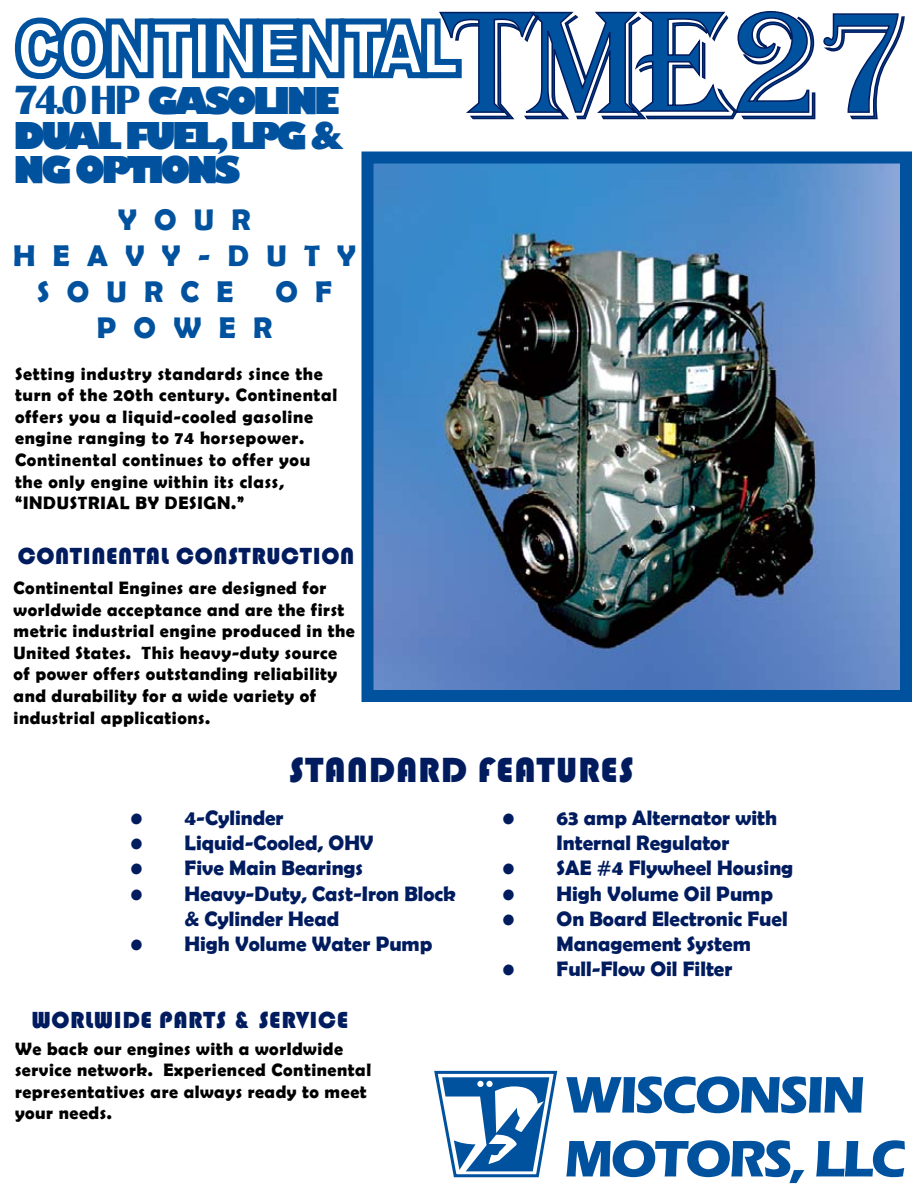
<style>
.page{position:relative;width:918px;height:1188px;background:#fff}
.page>*{position:absolute;margin:0;border:0;box-sizing:border-box;transform-origin:0 0}
.t1{font:159px "Algerian";letter-spacing:-.05em;color:#00529f}
.t2{font:700 53.25px/63.9px "Eras ITC";letter-spacing:-.05em;color:#00529f}
.t3{font:800 36px/34.5px "Gill Sans";letter-spacing:-.12em;color:#00529f;text-align:justify}
.t4{font:36px "Bauhaus 93";letter-spacing:.025em;color:#001c5f}
.t5{font:700 30px "Berlin Sans FB Demi";letter-spacing:.575em;color:#00529f}
.t6{font:24px "Bauhaus 93";letter-spacing:.025em;color:#001c5f}
.t7{font:700 21px/25.2px "Berlin Sans FB Demi";color:#001c5f}
.t8{font:700 18px/21.6px "Berlin Sans FB Demi";letter-spacing:.03em;color:#000}
.s1{font-family:"Britannic";font-weight:700;font-size:42px}
</style>
<div class="page">
<img style="left:375px;top:165px;width:524px;height:524px">
<svg style="left:14px;top:17px;width:185px;height:63px"></svg>
<div style="left:192px;top:18px;width:20px;height:60px;border:6px solid #00529f"></div>
<div style="left:362px;top:152px;width:550px;height:550px;border:12px solid #00529f"></div>
<svg style="left:434px;top:1070px;width:124px;height:108px"></svg>
<div style="left:477px;top:1081px;width:7px;height:6px;background:#fff;border-radius:50%"></div>
<div style="left:486px;top:1081px;width:7px;height:6px;background:#fff;border-radius:50%"></div>
<svg style="left:208px;top:11px;width:608px;height:109px"></svg>
<svg style="left:823px;top:13px;width:82px;height:107px"></svg>
<p class="t3" style="left:13px;top:86px;width:332px"><span class="s1">74.0 HP</span> GASOLINE DUAL FUEL,LPG &amp; NG OPTIONS</p>
<p class="t5" style="left:118px;top:202px;width:134px">YOUR</p>
<p class="t5" style="left:13px;top:238px;width:344px">HEAVY-DUTY</p>
<p class="t5" style="left:37px;top:274px;width:198px">SOURCE</p>
<p class="t5" style="left:275px;top:274px;width:58px">O F</p>
<p class="t5" style="left:97px;top:310px;width:177px">POWER</p>
<p class="t8" style="left:15px;top:362px;width:324px">Setting industry standards since the turn of the 20th century. Continental offers you a liquid-cooled gasoline engine ranging to 74 horsepower.<br>Continental continues to offer you the only engine within its class, “INDUSTRIAL BY DESIGN.”</p>
<p class="t6" style="left:18px;top:542px;width:338px">CONTINENTAL CONSTRUCTION</p>
<p class="t8" style="left:14px;top:577px;width:343px">Continental Engines are designed for worldwide acceptance and are the first metric industrial engine produced in the United States. This heavy-duty source of power offers outstanding reliability and durability for a wide variety of industrial applications.</p>
<p class="t1" style="left:444px;top:-23px;width:468px">tme27</p>
<p class="t4" style="left:289px;top:749px;width:346px">STANDARD FEATURES</p>
<p class="t7" style="left:131px;top:805px;width:155px">• 4-Cylinder</p>
<p class="t7" style="left:131px;top:830px;width:245px">• Liquid-Cooled, OHV</p>
<p class="t7" style="left:131px;top:855px;width:234px">• Five Main Bearings</p>
<p class="t7" style="left:185px;top:880px;width:273px;text-indent:-54px">• Heavy-Duty, Cast-Iron Block &amp; Cylinder Head</p>
<p class="t7" style="left:131px;top:931px;width:304px">• High Volume Water Pump</p>
<p class="t6" style="left:31px;top:1006px;width:318px">WORLWIDE PARTS &amp; SERVICE</p>
<p class="t8" style="left:15px;top:1037px;width:358px">We back our engines with a worldwide service network. Experienced Continental representatives are always ready to meet your needs.</p>
<p class="t7" style="left:503px;top:805px;width:276px;text-align:center">• 63 amp Alternator with<br>Internal Regulator</p>
<p class="t7" style="left:503px;top:855px;width:292px">• SAE #4 Flywheel Housing</p>
<p class="t7" style="left:503px;top:880px;width:272px">• High Volume Oil Pump</p>
<p class="t7" style="left:557px;top:906px;width:233px;text-indent:-54px">• On Board Electronic Fuel<br>Management System</p>
<p class="t7" style="left:503px;top:956px;width:231px">• Full-Flow Oil Filter</p>
<p class="t2" style="left:564px;top:1063px;width:344px">WISCONSIN<br>MOTORS, LLC</p>
</div>
